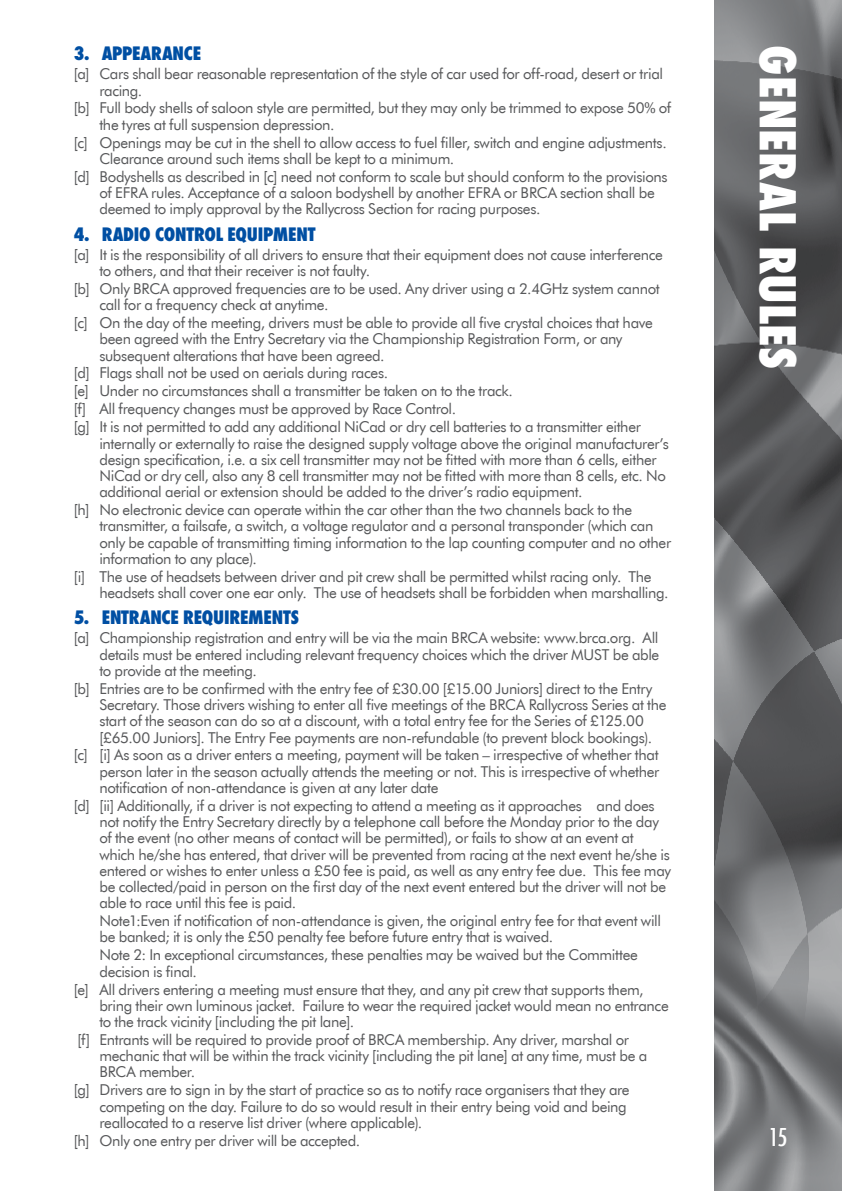
<style>
.page{position:relative;width:842px;height:1191px;background:#fff}
.page>*{position:absolute;margin:0;border:0;box-sizing:border-box;transform-origin:0 0}
.t1{font:800 condensed 48px "Futura";letter-spacing:.005em;color:#fff}
.t2{font:500 condensed 24px "Futura";color:#fff}
.t3{font:800 condensed 18px "Futura";letter-spacing:-.015em;color:#004fa3}
.t4{font:15px/16.2px "Futura BT";letter-spacing:-.02em;color:#58595b}
</style>
<div class="page">
<svg style="left:714px;top:0;width:128px;height:1191px;background:#68696b"></svg>
<p class="t3" style="left:74px;top:41px;width:129px">3. APPEARANCE</p>
<p class="t4" style="left:99px;top:66px;width:565px;text-indent:-26px">[a] Cars shall bear reasonable representation of the style of car used for off-road, desert or trial racing.</p>
<p class="t4" style="left:99px;top:100px;width:573px;text-indent:-26px">[b] Full body shells of saloon style are permitted, but they may only be trimmed to expose 50% of the tyres at full suspension depression.</p>
<p class="t4" style="left:99px;top:134px;width:569px;text-indent:-26px">[c] Openings may be cut in the shell to allow access to fuel filler, switch and engine adjustments.<br>Clearance around such items shall be kept to a minimum.</p>
<p class="t4" style="left:99px;top:168px;width:570px;text-indent:-26px">[d] Bodyshells as described in [c] need not conform to scale but should conform to the provisions of EFRA rules. Acceptance of a saloon bodyshell by another EFRA or BRCA section shall be deemed to imply approval by the Rallycross Section for racing purposes.</p>
<p class="t3" style="left:74px;top:222px;width:243px">4. RADIO CONTROL EQUIPMENT</p>
<p class="t4" style="left:99px;top:246px;width:565px;text-indent:-26px">[a] It is the responsibility of all drivers to ensure that their equipment does not cause interference to others, and that their receiver is not faulty.</p>
<p class="t4" style="left:99px;top:280px;width:562px;text-indent:-26px">[b] Only BRCA approved frequencies are to be used. Any driver using a 2.4GHz system cannot call for a frequency check at anytime.</p>
<p class="t4" style="left:99px;top:314px;width:555px;text-indent:-26px">[c] On the day of the meeting, drivers must be able to provide all five crystal choices that have been agreed with the Entry Secretary via the Championship Registration Form, or any subsequent alterations that have been agreed.</p>
<p class="t4" style="left:74px;top:364px;width:569px;line-height:18px">[d] Flags shall not be used on aerials during races.<br>[e] Under no circumstances shall a transmitter be taken on to the track.<br>[f] All frequency changes must be approved by Race Control.<br>[g] It is not permitted to add any additional NiCad or dry cell batteries to a transmitter either</p>
<p class="t4" style="left:99px;top:435px;width:571px">internally or externally to raise the designed supply voltage above the original manufacturer’s design specification, i.e. a six cell transmitter may not be fitted with more than 6 cells, either NiCad or dry cell, also any 8 cell transmitter may not be fitted with more than 8 cells, etc. No additional aerial or extension should be added to the driver’s radio equipment.</p>
<p class="t4" style="left:99px;top:501px;width:573px;text-indent:-26px">[h] No electronic device can operate within the car other than the two channels back to the transmitter, a failsafe, a switch, a voltage regulator and a personal transponder (which can only be capable of transmitting timing information to the lap counting computer and no other information to any place).</p>
<p class="t4" style="left:99px;top:568px;width:571px;text-indent:-26px">[i] The use of headsets between driver and pit crew shall be permitted whilst racing only. The headsets shall cover one ear only. The use of headsets shall be forbidden when marshalling.</p>
<p class="t3" style="left:74px;top:605px;width:227px">5. ENTRANCE REQUIREMENTS</p>
<p class="t4" style="left:99px;top:630px;width:561px;text-align:justify;text-indent:-26px">[a] Championship registration and entry will be via the main BRCA website: www.brca.org. All details must be entered including relevant frequency choices which the driver MUST be able to provide at the meeting.</p>
<p class="t4" style="left:99px;top:680px;width:568px;text-indent:-26px">[b] Entries are to be confirmed with the entry fee of £30.00 [£15.00 Juniors] direct to the Entry Secretary. Those drivers wishing to enter all five meetings of the BRCA Rallycross Series at the start of the season can do so at a discount, with a total entry fee for the Series of £125.00 [£65.00 Juniors]. The Entry Fee payments are non-refundable (to prevent block bookings).</p>
<p class="t4" style="left:99px;top:747px;width:562px;text-align:justify;text-indent:-26px">[c] [i] As soon as a driver enters a meeting, payment will be taken – irrespective of whether that person later in the season actually attends the meeting or not. This is irrespective of whether notification of non-attendance is given at any later date</p>
<p class="t4" style="left:99px;top:797px;width:573px;text-indent:-26px">[d] [ii] Additionally, if a driver is not expecting to attend a meeting as it approaches and does not notify the Entry Secretary directly by a telephone call before the Monday prior to the day of the event (no other means of contact will be permitted), or fails to show at an event at which he/she has entered, that driver will be prevented from racing at the next event he/she is entered or wishes to enter unless a £50 fee is paid, as well as any entry fee due. This fee may be collected/paid in person on the first day of the next event entered but the driver will not be able to race until this fee is paid.</p>
<p class="t4" style="left:99px;top:912px;width:563px">Note1:Even if notification of non-attendance is given, the original entry fee for that event will be banked; it is only the £50 penalty fee before future entry that is waived.</p>
<p class="t4" style="left:99px;top:946px;width:540px">Note 2: In exceptional circumstances, these penalties may be waived but the Committee decision is final.</p>
<p class="t4" style="left:99px;top:981px;width:571px;text-indent:-26px">[e] All drivers entering a meeting must ensure that they, and any pit crew that supports them, bring their own luminous jacket. Failure to wear the required jacket would mean no entrance to the track vicinity [including the pit lane].</p>
<p class="t4" style="left:99px;top:1031px;width:549px;text-indent:-22px">[f] Entrants will be required to provide proof of BRCA membership. Any driver, marshal or mechanic that will be within the track vicinity [including the pit lane] at any time, must be a<br>BRCA member.</p>
<p class="t4" style="left:99px;top:1081px;width:532px;text-indent:-26px">[g] Drivers are to sign in by the start of practice so as to notify race organisers that they are competing on the day. Failure to do so would result in their entry being void and being reallocated to a reserve list driver (where applicable).</p>
<p class="t4" style="left:74px;top:1132px;width:288px">[h] Only one entry per driver will be accepted.</p>
<h1 class="t1" style="left:810px;top:45px;width:325px;rotate:90deg">GENERAL RULES</h1>
<h2 class="t2" style="left:769px;top:1121px;width:20px">15</h2>
</div>
